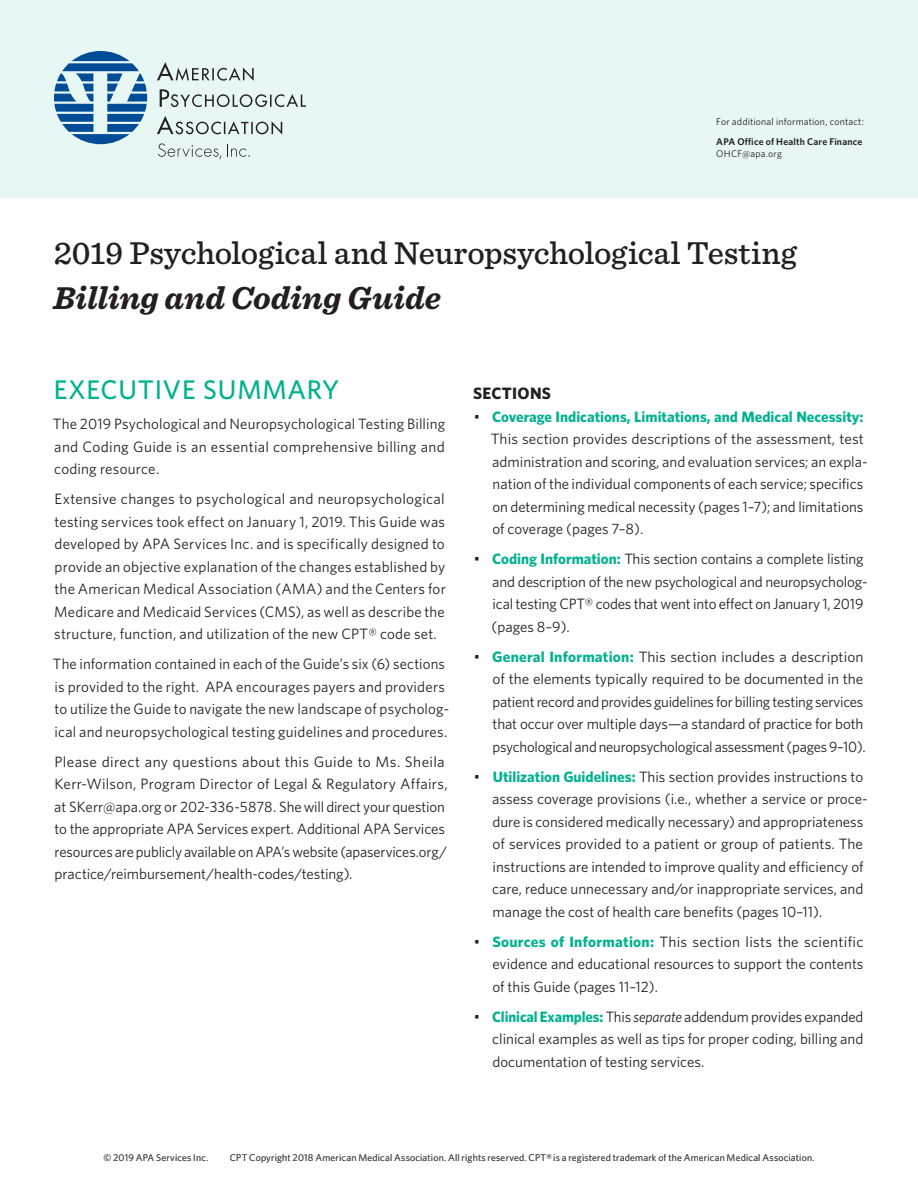
<style>
.page{position:relative;width:918px;height:1188px;background:#fff}
.page>*{position:absolute;margin:0;border:0;box-sizing:border-box;transform-origin:0 0}
.t1{font:500 33px/45px "Sentinel";letter-spacing:-.005em;color:#231f20}
.t2{font:500 27px "Whitney";letter-spacing:.03em;color:#00b18f}
.t3{font:700 16.5px "Whitney";letter-spacing:.02em;color:#231f20}
.Body{font:15px/22.5px "Whitney";color:#231f20}
.t4{font:9.75px "Whitney";letter-spacing:.02em;color:#4b4c4d}
.Contact_Info{font:9.75px "Whitney";letter-spacing:.02em;color:#231f20}
.Contact_Info-2{font:600 9.75px "Whitney";letter-spacing:.02em;color:#231f20}
.s1{font-weight:700;font-style:italic}
.s2{font-weight:700;color:#00b18f}
.s3{font-style:italic}
</style>
<div class="page">
<div style="left:0;top:0;width:918px;height:198px;background:#e6f7f4"></div>
<svg style="left:157px;top:116px;width:125px;height:19px"></svg>
<svg style="left:160px;top:89px;width:146px;height:18px"></svg>
<svg style="left:157px;top:62px;width:97px;height:19px"></svg>
<svg style="left:158px;top:143px;width:63px;height:16px"></svg>
<svg style="left:227px;top:144px;width:23px;height:13px"></svg>
<svg style="left:54px;top:51px;width:93px;height:93px"></svg>
<p class="Contact_Info" style="left:716px;top:115px;width:149px">For additional information, contact:</p>
<p class="Contact_Info-2" style="left:716px;top:135px;width:148px">APA Office of Health Care Finance</p>
<p class="Contact_Info" style="left:716px;top:147px;width:67px">OHCF@apa.org</p>
<h1 class="t1" style="left:53px;top:229px;width:745px">2019 Psychological and Neuropsychological Testing<br><span class="s1">Billing and Coding Guide</span></h1>
<h2 class="t2" style="left:54px;top:372px;width:287px">EXECUTIVE SUMMARY</h2>
<p class="Body" style="left:53px;top:412px;width:394px;text-align:justify">The 2019 Psychological and Neuropsychological Testing Billing and Coding Guide is an essential comprehensive billing and coding resource.</p>
<p class="Body" style="left:54px;top:487px;width:393px;text-align:justify">Extensive changes to psychological and neuropsychological testing services took effect on January 1, 2019. This Guide was developed by APA Services Inc. and is specifically designed to provide an objective explanation of the changes established by the American Medical Association (AMA) and the Centers for Medicare and Medicaid Services (CMS), as well as describe the structure, function, and utilization of the new CPT® code set.</p>
<p class="Body" style="left:53px;top:652px;width:398px">The information contained in each of the Guide’s six (6) sections is provided to the right. APA encourages payers and providers to utilize the Guide to navigate the new landscape of psycholog&shy;ical and neuropsychological testing guidelines and procedures.</p>
<p class="Body" style="left:54px;top:750px;width:395px">Please direct any questions about this Guide to Ms. Sheila Kerr-Wilson, Program Director of Legal &amp; Regulatory Affairs, at SKerr@apa.org or 202-336-5878. She will direct your question to the appropriate APA Services expert. Additional APA Services resources are publicly available on APA’s website (apaservices.org/ practice/reimbursement/health-codes/testing).</p>
<h3 class="t3" style="left:473px;top:382px;width:79px">SECTIONS</h3>
<p class="Body" style="left:491px;top:405px;width:378px;text-indent:-17px">• <span class="s2">Coverage Indications, Limitations, and Medical Necessity:<br></span>This section provides descriptions of the assessment, test administration and scoring, and evaluation services; an expla&shy;nation of the individual components of each service; specifics on determining medical necessity (pages 1–7); and limitations of coverage (pages 7–8).</p>
<p class="Body" style="left:491px;top:547px;width:378px;text-indent:-18px">• <span class="s2">Coding Information:</span> This section contains a complete listing and description of the new psychological and neuropsycholog&shy;ical testing CPT® codes that went into effect on January 1, 2019 (pages 8–9).</p>
<p class="Body" style="left:492px;top:645px;width:375px;text-indent:-19px">• <span class="s2">General Information:</span> This section includes a description of the elements typically required to be documented in the patient record and provides guidelines for billing testing services that occur over multiple days—a standard of practice for both psychological and neuropsychological assessment (pages 9–10).</p>
<p class="Body" style="left:492px;top:765px;width:377px;text-indent:-18px">• <span class="s2">Utilization Guidelines:</span> This section provides instructions to assess coverage provisions (i.e., whether a service or proce&shy;dure is considered medically necessary) and appropriateness of services provided to a patient or group of patients. The instructions are intended to improve quality and efficiency of care, reduce unnecessary and/or inappropriate services, and manage the cost of health care benefits (pages 10–11).</p>
<p class="Body" style="left:492px;top:930px;width:373px;text-align:justify;text-indent:-19px">• <span class="s2">Sources of Information:</span> This section lists the scientific evidence and educational resources to support the contents of this Guide (pages 11–12).</p>
<p class="Body" style="left:492px;top:1005px;width:373px;text-align:justify;text-indent:-18px">• <span class="s2">Clinical Examples:</span> This <span class="s3">separate</span> addendum provides expanded clinical examples as well as tips for proper coding, billing and documentation of testing services.</p>
<p class="t4" style="left:103px;top:1151px;width:107px">© 2019 APA Services Inc.</p>
<p class="t4" style="left:230px;top:1151px;width:586px">CPT Copyright 2018 American Medical Association. All rights reserved. CPT® is a registered trademark of the American Medical Association.</p>
</div>
